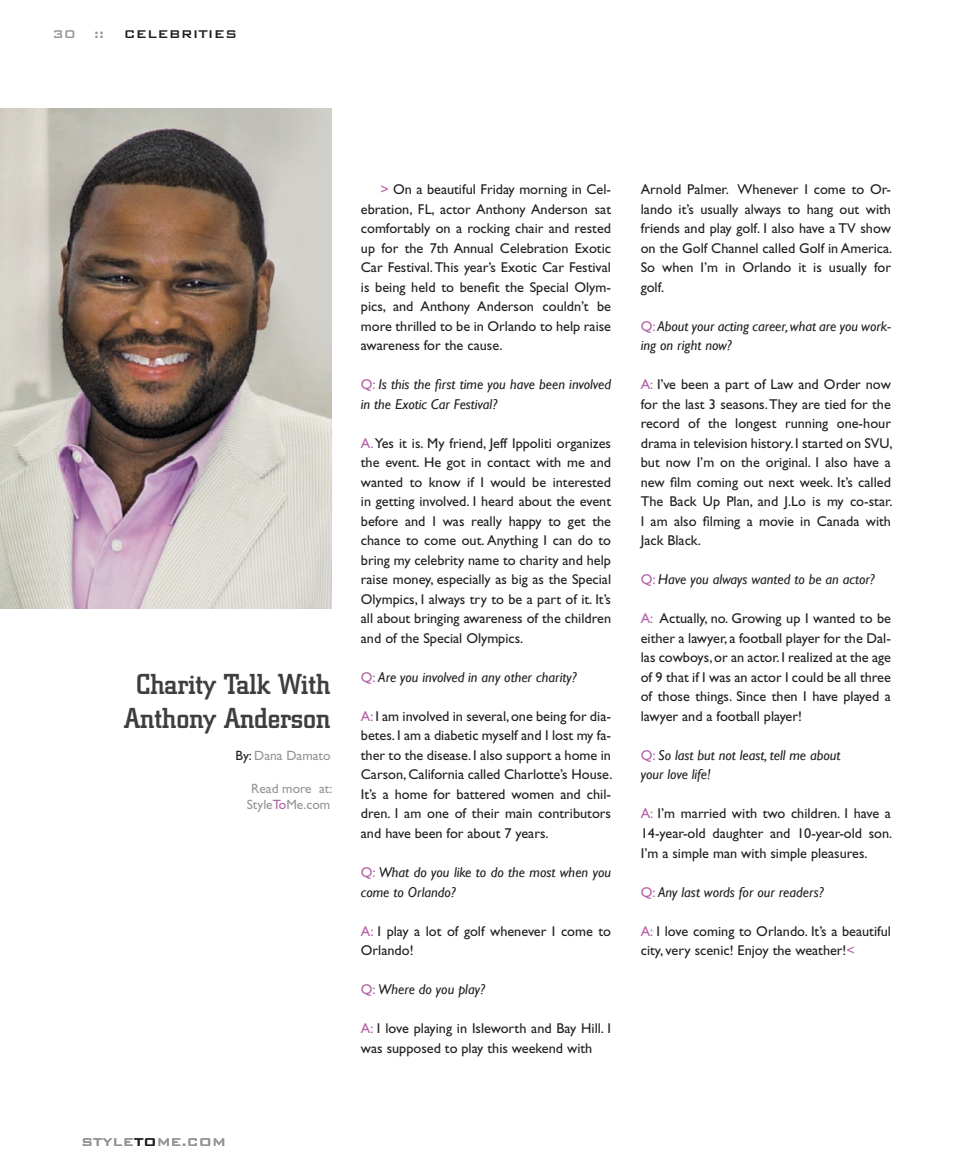
<style>
.page{position:relative;width:972px;height:1175px;background:#fff}
.page>*{position:absolute;margin:0;border:0;box-sizing:border-box;transform-origin:0 0}
.t1{font:500 28.5px/34.2px "City";color:#3e3e3f;text-align:center}
.t2{font:500 15px "Bank Gothic";color:#939598}
.t3{font:500 15px "Bank Gothic";color:#231f20}
.t4{font:14.25px/19.5px "Gill Sans";color:#231f20;text-align:justify}
.t5{font:italic 14.25px/19.5px "Gill Sans";color:#231f20}
.t6{font:13.5px "Gill Sans";color:#939598}
.s1{color:#231f20}
.s2{color:#b360a6}
.s3{font-style:normal;color:#b360a6}
</style>
<div class="page">
<img style="left:0;top:108px;width:331px;height:501px">
<p class="t2" style="left:52px;top:26px;width:53px">30 ::</p>
<p class="t3" style="left:124px;top:26px;width:115px">celebrities</p>
<p class="t1" style="left:124px;top:667px;width:208px">Charity Talk With<br>Anthony Anderson</p>
<p class="t6" style="left:235px;top:748px;width:97px"><span class="s1">By:</span> Dana Damato</p>
<p class="t6" style="left:251px;top:780px;width:83px">Read more at:</p>
<p class="t6" style="left:247px;top:796px;width:85px">Style<span class="s2">To</span>Me.com</p>
<p class="t4" style="left:361px;top:180px;width:252px;text-indent:20px"><span class="s2">&gt;</span> On a beautiful Friday morning in Cel&shy;ebration, FL, actor Anthony Anderson sat comfortably on a rocking chair and rested up for the 7th Annual Celebration Exotic Car Festival. This year’s Exotic Car Festival is being held to benefit the Special Olym&shy;pics, and Anthony Anderson couldn’t be more thrilled to be in Orlando to help raise awareness for the cause.</p>
<p class="t5" style="left:361px;top:374px;width:252px"><span class="s3">Q:</span> Is this the first time you have been involved in the Exotic Car Festival?</p>
<p class="t4" style="left:361px;top:433px;width:252px"><span class="s2">A.</span> Yes it is. My friend, Jeff Ippoliti organizes the event. He got in contact with me and wanted to know if I would be interested in getting involved. I heard about the event before and I was really happy to get the chance to come out. Anything I can do to bring my celebrity name to charity and help raise money, especially as big as the Special Olympics, I always try to be a part of it. It’s all about bringing awareness of the children and of the Special Olympics.</p>
<p class="t5" style="left:361px;top:667px;width:218px"><span class="s3">Q:</span> Are you involved in any other charity?</p>
<p class="t4" style="left:361px;top:706px;width:253px"><span class="s2">A:</span> I am involved in several, one being for dia&shy;betes. I am a diabetic myself and I lost my fa&shy;ther to the disease. I also support a home in Carson, California called Charlotte’s House.<br>It’s a home for battered women and chil&shy;dren. I am one of their main contributors and have been for about 7 years.</p>
<p class="t5" style="left:361px;top:862px;width:252px"><span class="s3">Q:</span> What do you like to do the most when you come to Orlando?</p>
<p class="t4" style="left:361px;top:921px;width:252px"><span class="s2">A:</span> I play a lot of golf whenever I come to<br>Orlando!</p>
<p class="t5" style="left:361px;top:979px;width:126px"><span class="s3">Q:</span> Where do you play?</p>
<p class="t4" style="left:361px;top:1018px;width:252px"><span class="s2">A:</span> I love playing in Isleworth and Bay Hill. I was supposed to play this weekend with</p>
<p class="t4" style="left:641px;top:180px;width:253px">Arnold Palmer. Whenever I come to Or&shy;lando it’s usually always to hang out with friends and play golf. I also have a TV show on the Golf Channel called Golf in America.<br>So when I’m in Orlando it is usually for golf.</p>
<p class="t5" style="left:641px;top:316px;width:252px"><span class="s3">Q:</span> About your acting career, what are you work&shy;ing on right now?</p>
<p class="t4" style="left:641px;top:375px;width:253px"><span class="s2">A:</span> I’ve been a part of Law and Order now for the last 3 seasons. They are tied for the record of the longest running one-hour drama in television history. I started on SVU, but now I’m on the original. I also have a new film coming out next week. It’s called The Back Up Plan, and J.Lo is my co-star.<br>I am also filming a movie in Canada with Jack Black.</p>
<p class="t5" style="left:641px;top:569px;width:236px"><span class="s3">Q:</span> Have you always wanted to be an actor?</p>
<p class="t4" style="left:641px;top:609px;width:252px"><span class="s2">A:</span> Actually, no. Growing up I wanted to be either a lawyer, a football player for the Dal&shy;las cowboys, or an actor. I realized at the age of 9 that if I was an actor I could be all three of those things. Since then I have played a lawyer and a football player!</p>
<p class="t5" style="left:641px;top:745px;width:201px"><span class="s3">Q:</span> So last but not least, tell me about your love life!</p>
<p class="t4" style="left:641px;top:804px;width:253px"><span class="s2">A:</span> I’m married with two children. I have a 14-year-old daughter and 10-year-old son.<br>I’m a simple man with simple pleasures.</p>
<p class="t5" style="left:641px;top:881px;width:185px"><span class="s3">Q:</span> Any last words for our readers?</p>
<p class="t4" style="left:641px;top:921px;width:252px"><span class="s2">A:</span> I love coming to Orlando. It’s a beautiful city, very scenic! Enjoy the weather!<span class="s2">&lt;</span></p>
<p class="t2" style="left:81px;top:1134px;width:146px">style<span class="s1">to</span>me.com</p>
</div>
